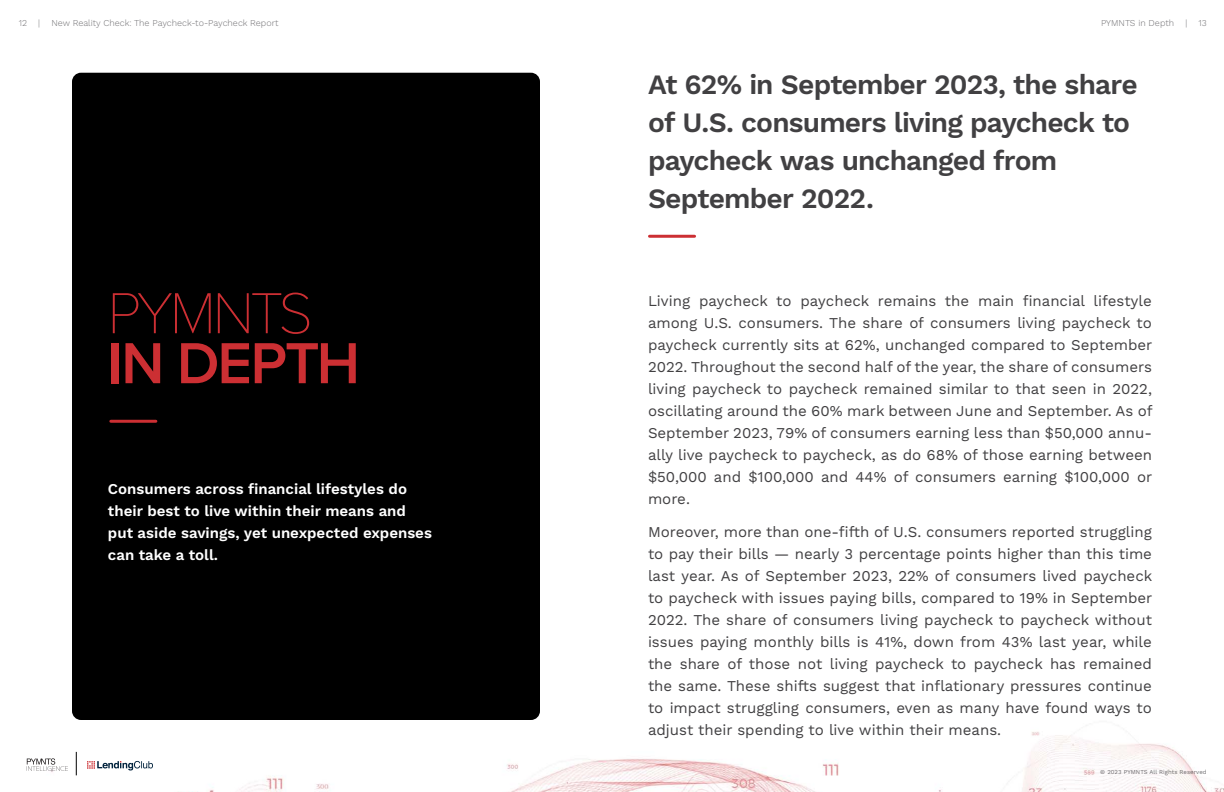
<style>
.page{position:relative;width:1224px;height:792px;background:#fff}
.page>*{position:absolute;margin:0;border:0;box-sizing:border-box;transform-origin:0 0}
.t1{font:600 60px "Proxima Nova";letter-spacing:-.035em;color:#cc2f33}
.t2{font:100 60px "Proxima Nova T";letter-spacing:-.065em;color:#cc2f33}
.t3{font:600 28px/38px "Work Sans";letter-spacing:-.03em;color:#414042}
.t4{font:15px/22px "Work Sans";color:#414042;text-align:justify}
.t5{font:600 15px/22px "Work Sans";color:#fff}
.t6{font:300 9px "Work Sans";color:#717073}
.t7{font:6px "Work Sans";letter-spacing:.005em;color:#717073}
</style>
<div class="page">
<img style="left:26px;top:714px;width:1198px;height:78px">
<hr style="left:650px;top:235px;width:45px;height:3px;background:#cc2f33">
<div style="left:72px;top:73px;width:468px;height:647px;background:#000;border-radius:9px"></div>
<hr style="left:111px;top:420px;width:45px;height:3px;background:#cc2f33">
<p class="t6" style="left:19px;top:17px;width:10px">12</p>
<p class="t6" style="left:38px;top:17px;width:3px">|</p>
<p class="t6" style="left:51px;top:17px;width:228px">New Reality Check: The Paycheck-to-Paycheck Report</p>
<p class="t6" style="left:1101px;top:17px;width:75px">PYMNTS in Depth</p>
<p class="t6" style="left:1185px;top:17px;width:23px">| 13</p>
<h1 class="t2" style="left:108px;top:268px;width:207px">PYMNTS</h1>
<h1 class="t1" style="left:108px;top:318px;width:254px">IN DEPTH</h1>
<p class="t5" style="left:108px;top:479px;width:326px">Consumers across financial lifestyles do their best to live within their means and put aside savings, yet unexpected expenses can take a toll.</p>
<h2 class="t3" style="left:648px;top:67px;width:491px">At 62% in September 2023, the share of U.S. consumers living paycheck to paycheck was unchanged from<br>September 2022.</h2>
<p class="t4" style="left:648px;top:291px;width:506px">Living paycheck to paycheck remains the main financial lifestyle among U.S. consumers. The share of consumers living paycheck to paycheck currently sits at 62%, unchanged compared to September 2022. Throughout the second half of the year, the share of consumers living paycheck to paycheck remained similar to that seen in 2022, oscillating around the 60% mark between June and September. As of September 2023, 79% of consumers earning less than $50,000 annu&shy;ally live paycheck to paycheck, as do 68% of those earning between $50,000 and $100,000 and 44% of consumers earning $100,000 or more.</p>
<p class="t4" style="left:648px;top:522px;width:506px">Moreover, more than one-fifth of U.S. consumers reported struggling to pay their bills — nearly 3 percentage points higher than this time last year. As of September 2023, 22% of consumers lived paycheck to paycheck with issues paying bills, compared to 19% in September 2022. The share of consumers living paycheck to paycheck without issues paying monthly bills is 41%, down from 43% last year, while the share of those not living paycheck to paycheck has remained the same. These shifts suggest that inflationary pressures continue to impact struggling consumers, even as many have found ways to adjust their spending to live within their means.</p>
<p class="t7" style="left:1100px;top:769px;width:108px">© 2023 PYMNTS All Rights Reserved</p>
</div>
